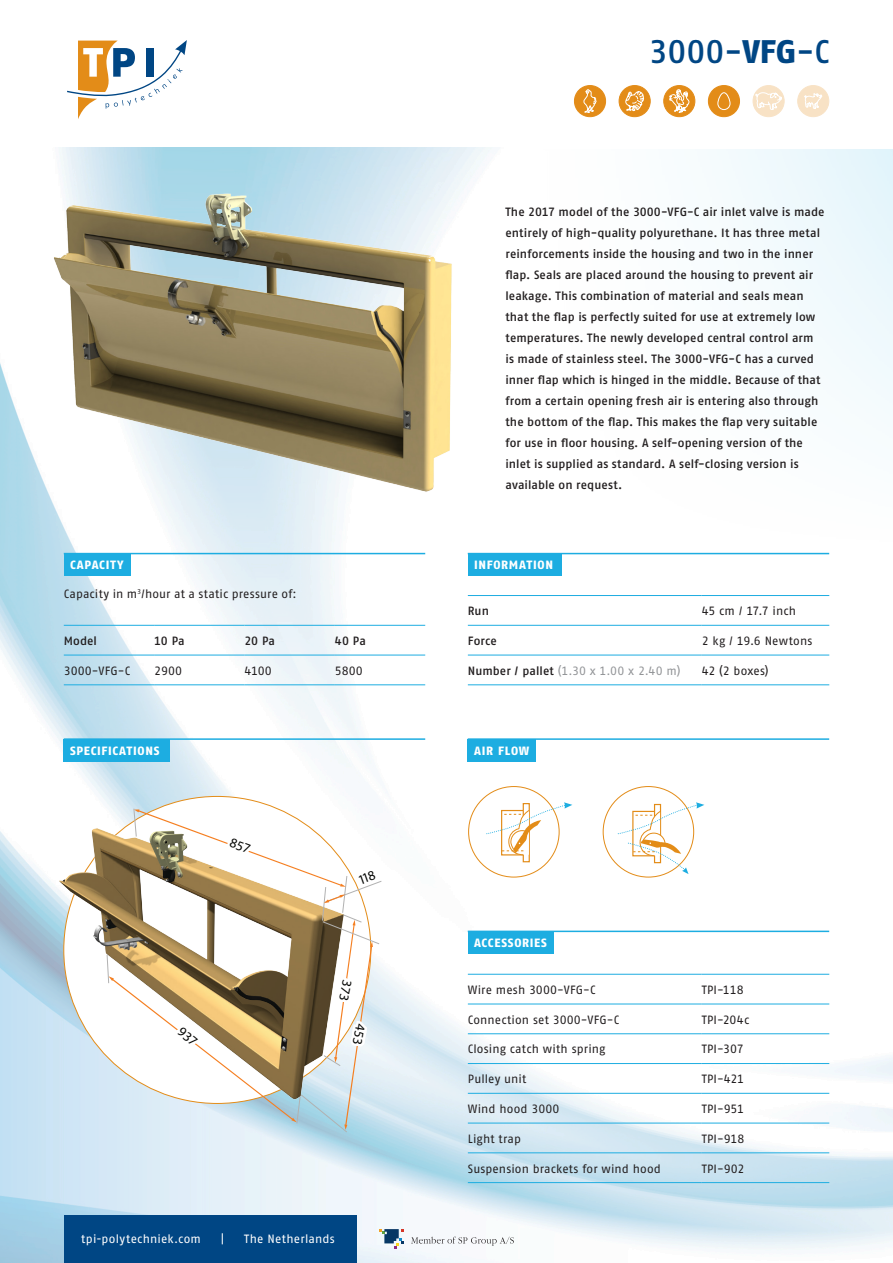
<style>
.page{position:relative;width:893px;height:1263px;background:#fff}
.page>*{position:absolute;margin:0;border:0;box-sizing:border-box;transform-origin:0 0}
.t1{font:32.7px "Fago No Med Tf";color:#004684}
.introtekst{font:12px/21px "Fago No Med Tf";letter-spacing:.01em;color:#231f20}
.tabel_plat{font:12px "Fago No Regular Tf";letter-spacing:.01em;color:#231f20}
.tekst_in_kader{font:12px "Fago No Exb Tf";letter-spacing:.06em;color:#fff}
.Normaal{font:12px "Fago No Regular Tf";letter-spacing:.02em;color:#fff}
.tabel_kop{font:12px "Fago No Regular Tf";color:#939598}
.Normaal-2{font:12px "Fago No Med Tf";letter-spacing:.005em;color:#231f20}
.tabel_kop-2{font:12px "Fago No Med Tf";letter-spacing:.01em;color:#231f20}
.s1{font-family:"Fago No Exb Tf"}
.s2{font-family:"Fago No Med Tf";color:#231f20}
</style>
<div class="page">
<img style="left:0;top:148px;width:893px;height:1115px">
<div style="left:64px;top:1215px;width:293px;height:48px;background:#004684"></div>
<svg style="left:67px;top:40px;width:120px;height:79px"></svg>
<div style="left:146px;top:48px;width:7px;height:29px;background:#004684"></div>
<svg style="left:379px;top:1229px;width:25px;height:19px"></svg>
<svg style="left:411px;top:1236px;width:103px;height:10px"></svg>
<div style="left:468px;top:149px;width:425px;height:402px;background:linear-gradient(to right,#fff,#f2fafd)"></div>
<div style="left:574px;top:86px;width:32px;height:31px;background:#e38c18;border-radius:50%"></div>
<div style="left:574px;top:85px;width:32px;height:32px;border:1px solid #e38c18;border-radius:50%"></div>
<div style="left:753px;top:86px;width:31px;height:31px;background:#f8e2c5;border-radius:50%"></div>
<div style="left:753px;top:85px;width:31px;height:32px;border:1px solid #e38c18;border-radius:50%"></div>
<div style="left:664px;top:86px;width:31px;height:31px;background:#e38c18;border-radius:50%"></div>
<div style="left:663px;top:85px;width:32px;height:32px;border:1px solid #e38c18;border-radius:50%"></div>
<div style="left:619px;top:86px;width:31px;height:31px;background:#e38c18;border-radius:50%"></div>
<div style="left:619px;top:85px;width:32px;height:32px;border:1px solid #e38c18;border-radius:50%"></div>
<div style="left:798px;top:86px;width:31px;height:31px;background:#f8e2c5;border-radius:50%"></div>
<div style="left:797px;top:85px;width:32px;height:32px;border:1px solid #e38c18;border-radius:50%"></div>
<div style="left:708px;top:86px;width:31px;height:31px;background:#e38c18;border-radius:50%"></div>
<div style="left:708px;top:85px;width:32px;height:32px;border:1px solid #e38c18;border-radius:50%"></div>
<svg style="left:583px;top:89px;width:14px;height:24px"></svg>
<svg style="left:625px;top:91px;width:19px;height:27px"></svg>
<svg style="left:669px;top:89px;width:21px;height:24px"></svg>
<div style="left:718px;top:92px;width:12px;height:18px;border:1px solid #fff;border-radius:6px"></div>
<svg style="left:755px;top:92px;width:27px;height:18px"></svg>
<svg style="left:804px;top:93px;width:18px;height:24px"></svg>
<hr style="left:64px;top:625px;width:90px;height:1px;background:#1dade1">
<hr style="left:154px;top:625px;width:90px;height:1px;background:#1dade1">
<hr style="left:244px;top:625px;width:91px;height:1px;background:#1dade1">
<hr style="left:335px;top:625px;width:90px;height:1px;background:#1dade1">
<hr style="left:64px;top:655px;width:90px;height:1px;background:#1dade1">
<hr style="left:154px;top:655px;width:90px;height:1px;background:#1dade1">
<hr style="left:244px;top:655px;width:91px;height:1px;background:#1dade1">
<hr style="left:335px;top:655px;width:90px;height:1px;background:#1dade1">
<hr style="left:64px;top:684px;width:90px;height:1px;background:#1dade1">
<hr style="left:154px;top:684px;width:90px;height:1px;background:#1dade1">
<hr style="left:244px;top:684px;width:91px;height:1px;background:#1dade1">
<hr style="left:335px;top:684px;width:90px;height:1px;background:#1dade1">
<hr style="left:64px;top:553px;width:361px;height:1px;background:#1dade1">
<div style="left:64px;top:554px;width:67px;height:22px;background:#1dade1"></div>
<hr style="left:64px;top:738px;width:361px;height:2px;background:#1dade1">
<div style="left:64px;top:739px;width:106px;height:22px;background:#1dade1"></div>
<div style="left:469px;top:786px;width:90px;height:91px;background:#fff;border-radius:50%"></div>
<div style="left:603px;top:786px;width:91px;height:91px;background:#fff;border-radius:50%"></div>
<div style="left:523px;top:803px;width:7px;height:59px;border:1px solid #e38c18"></div>
<svg style="left:486px;top:802px;width:86px;height:53px"></svg>
<svg style="left:617px;top:802px;width:87px;height:72px"></svg>
<hr style="left:468px;top:738px;width:361px;height:2px;background:#1dade1">
<div style="left:468px;top:739px;width:68px;height:22px;background:#1dade1"></div>
<hr style="left:468px;top:974px;width:234px;height:1px;background:#1dade1">
<hr style="left:702px;top:974px;width:127px;height:1px;background:#1dade1">
<hr style="left:468px;top:1004px;width:234px;height:1px;background:#1dade1">
<hr style="left:702px;top:1004px;width:127px;height:1px;background:#1dade1">
<hr style="left:468px;top:1033px;width:234px;height:1px;background:#1dade1">
<hr style="left:702px;top:1033px;width:127px;height:1px;background:#1dade1">
<hr style="left:468px;top:1063px;width:234px;height:1px;background:#1dade1">
<hr style="left:702px;top:1063px;width:127px;height:1px;background:#1dade1">
<hr style="left:468px;top:1093px;width:234px;height:1px;background:#1dade1">
<hr style="left:702px;top:1093px;width:127px;height:1px;background:#1dade1">
<hr style="left:468px;top:1123px;width:234px;height:1px;background:#1dade1">
<hr style="left:702px;top:1123px;width:127px;height:1px;background:#1dade1">
<hr style="left:468px;top:1152px;width:234px;height:1px;background:#1dade1">
<hr style="left:702px;top:1152px;width:127px;height:1px;background:#1dade1">
<hr style="left:468px;top:1182px;width:234px;height:1px;background:#1dade1">
<hr style="left:702px;top:1182px;width:127px;height:1px;background:#1dade1">
<hr style="left:468px;top:930px;width:361px;height:2px;background:#1dade1">
<div style="left:468px;top:931px;width:85px;height:22px;background:#1dade1"></div>
<hr style="left:468px;top:595px;width:234px;height:1px;background:#1dade1">
<hr style="left:702px;top:595px;width:127px;height:1px;background:#1dade1">
<hr style="left:468px;top:625px;width:234px;height:1px;background:#1dade1">
<hr style="left:702px;top:625px;width:127px;height:1px;background:#1dade1">
<hr style="left:468px;top:655px;width:234px;height:1px;background:#1dade1">
<hr style="left:702px;top:655px;width:127px;height:1px;background:#1dade1">
<hr style="left:468px;top:684px;width:234px;height:1px;background:#1dade1">
<hr style="left:702px;top:684px;width:127px;height:1px;background:#1dade1">
<hr style="left:468px;top:553px;width:361px;height:1px;background:#1dade1">
<div style="left:468px;top:554px;width:93px;height:22px;background:#1dade1"></div>
<img style="left:35px;top:773px;width:364px;height:363px">
<img style="left:34px;top:160px;width:423px;height:356px">
<svg style="left:106px;top:808px;width:276px;height:325px"></svg>
<p class="t1" style="left:649px;top:33px;width:182px">3000-<span class="s1">VFG</span>-C</p>
<p class="tekst_in_kader" style="left:70px;top:558px;width:55px">CAPACITY</p>
<p class="tabel_plat" style="left:64px;top:587px;width:234px">Capacity in m<sup>3</sup>/hour at a static pressure of:</p>
<p class="Normaal-2" style="left:64px;top:634px;width:35px">Model</p>
<p class="Normaal-2" style="left:154px;top:634px;width:32px">10 Pa</p>
<p class="Normaal-2" style="left:244px;top:634px;width:32px">20 Pa</p>
<p class="Normaal-2" style="left:335px;top:634px;width:33px">40 Pa</p>
<p class="tabel_plat" style="left:64px;top:664px;width:68px">3000-VFG-C</p>
<p class="tabel_plat" style="left:154px;top:664px;width:29px">2900</p>
<p class="tabel_plat" style="left:244px;top:664px;width:29px">4100</p>
<p class="tabel_plat" style="left:335px;top:664px;width:30px">5800</p>
<p class="introtekst" style="left:505px;top:201px;width:321px">The 2017 model of the 3000-VFG-C air inlet valve is made entirely of high-quality polyurethane. It has three metal reinforcements inside the housing and two in the inner flap. Seals are placed around the housing to prevent air leakage. This combination of material and seals mean that the flap is perfectly suited for use at extremely low temperatures. The newly developed central control arm is made of stainless steel. The 3000-VFG-C has a curved inner flap which is hinged in the middle. Because of that from a certain opening fresh air is entering also through the bottom of the flap. This makes the flap very suitable for use in floor housing. A self-opening version of the inlet is supplied as standard. A self-closing version is available on request.</p>
<p class="tekst_in_kader" style="left:474px;top:558px;width:80px">INFORMATION</p>
<p class="tabel_kop-2" style="left:468px;top:604px;width:23px">Run</p>
<p class="tabel_plat" style="left:702px;top:604px;width:96px">45 cm / 17.7 inch</p>
<p class="tabel_kop-2" style="left:468px;top:634px;width:30px">Force</p>
<p class="tabel_plat" style="left:702px;top:634px;width:112px">2 kg / 19.6 Newtons</p>
<p class="tabel_kop" style="left:468px;top:664px;width:214px"><span class="s2">Number / pallet</span> (1.30 x 1.00 x 2.40 m)</p>
<p class="tabel_plat" style="left:702px;top:664px;width:68px">42 (2 boxes)</p>
<p class="tekst_in_kader" style="left:70px;top:743px;width:91px">SPECIFICATIONS</p>
<p class="tekst_in_kader" style="left:474px;top:743px;width:57px">AIR FLOW</p>
<p class="tekst_in_kader" style="left:474px;top:936px;width:74px">ACCESSORIES</p>
<p class="Normaal" style="left:81px;top:1232px;width:121px">tpi-polytechniek.com</p>
<p class="Normaal" style="left:221px;top:1232px;width:5px">|</p>
<p class="Normaal" style="left:244px;top:1232px;width:92px">The Netherlands</p>
<p class="tabel_plat" style="left:468px;top:983px;width:129px">Wire mesh 3000-VFG-C</p>
<p class="tabel_plat" style="left:702px;top:983px;width:43px">TPI-118</p>
<p class="tabel_plat" style="left:468px;top:1013px;width:153px">Connection set 3000-VFG-C</p>
<p class="tabel_plat" style="left:702px;top:1013px;width:49px">TPI-204c</p>
<p class="tabel_plat" style="left:468px;top:1042px;width:139px">Closing catch with spring</p>
<p class="tabel_plat" style="left:702px;top:1042px;width:44px">TPI-307</p>
<p class="tabel_plat" style="left:468px;top:1072px;width:60px">Pulley unit</p>
<p class="tabel_plat" style="left:702px;top:1072px;width:44px">TPI-421</p>
<p class="tabel_plat" style="left:468px;top:1102px;width:93px">Wind hood 3000</p>
<p class="tabel_plat" style="left:702px;top:1102px;width:44px">TPI-951</p>
<p class="tabel_plat" style="left:468px;top:1132px;width:55px">Light trap</p>
<p class="tabel_plat" style="left:702px;top:1132px;width:44px">TPI-918</p>
<p class="tabel_plat" style="left:468px;top:1161px;width:195px">Suspension brackets for wind hood</p>
<p class="tabel_plat" style="left:702px;top:1161px;width:44px">TPI-902</p>
</div>
